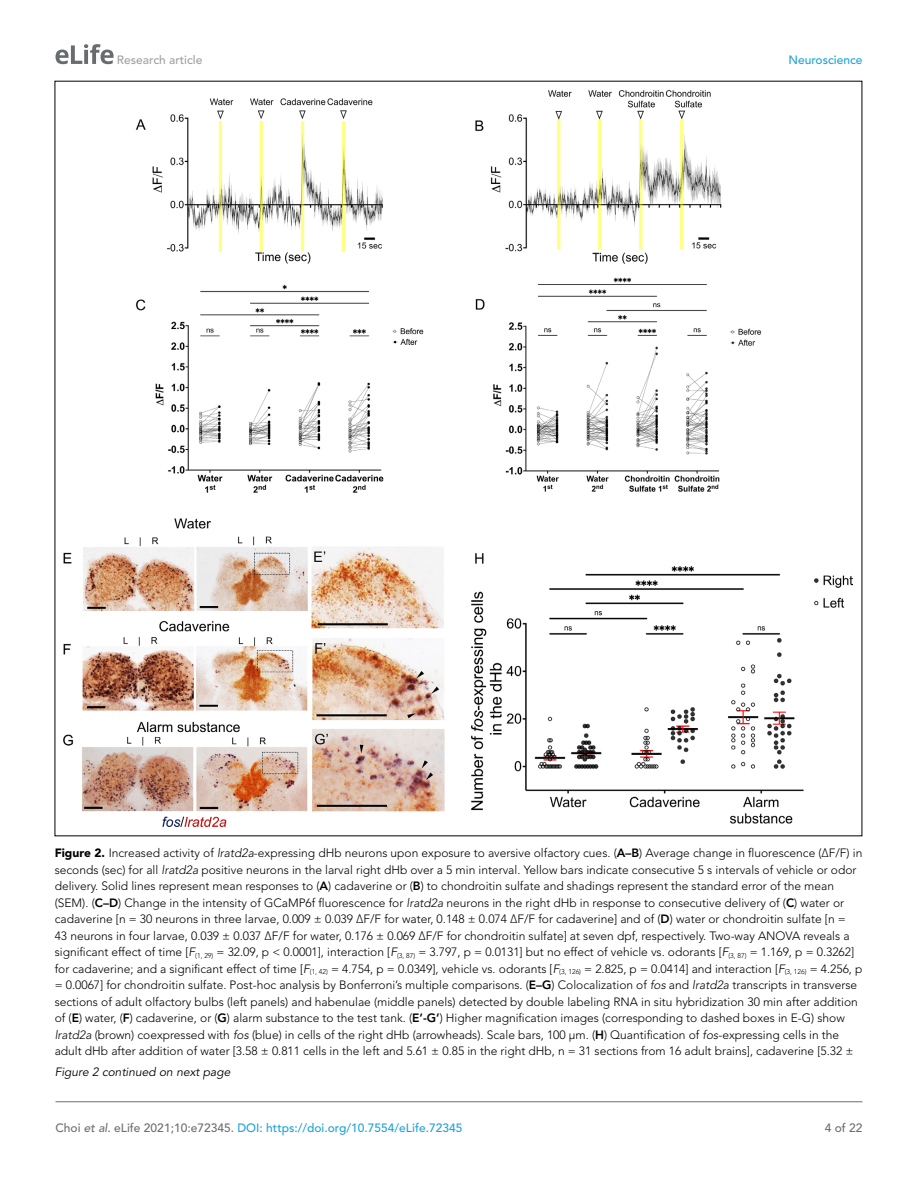
<style>
.page{position:relative;width:918px;height:1188px;background:#fff}
.page>*{position:absolute;margin:0;border:0;box-sizing:border-box;transform-origin:0 0}
.t1{font:300 12px/16.5px "Avenir LT Std";color:#000}
.t2{font:500 12px "Avenir LT Std";color:#1ea4d7}
.t3{font:italic 12px "Avenir LT Std";color:#000}
.t4{font:500 12px "Avenir LT Std";color:#a3a09f}
.t5{font:500 12px "Avenir LT Std";color:#6e6e70}
.s1{font-weight:900}
.s2{font-style:italic}
.s3{font-weight:800}
.s4{color:#6e6e70}
.s5{font-style:italic;color:#6e6e70}
</style>
<div class="page">
<svg style="left:56px;top:44px;width:58px;height:20px"></svg>
<hr style="left:56px;top:1101px;width:806px;height:1px;background:#6e6e70">
<img style="left:64px;top:90px;width:789px;height:737px">
<p class="t4" style="left:117px;top:53px;width:87px">Research article</p>
<p class="t2" style="left:788px;top:53px;width:76px">Neuroscience</p>
<p class="t1" style="left:55px;top:845px;width:809px"><span class="s1">Figure 2.</span> Increased activity of <span class="s2">lratd2a</span>-expressing dHb neurons upon exposure to aversive olfactory cues. (<span class="s3">A–B</span>) Average change in fluorescence (ΔF/F) in seconds (sec) for all <span class="s2">lratd2a</span> positive neurons in the larval right dHb over a 5 min interval. Yellow bars indicate consecutive 5 s intervals of vehicle or odor delivery. Solid lines represent mean responses to (<span class="s3">A</span>) cadaverine or (<span class="s3">B</span>) to chondroitin sulfate and shadings represent the standard error of the mean (SEM). (<span class="s3">C–D</span>) Change in the intensity of GCaMP6f fluorescence for <span class="s2">lratd2a</span> neurons in the right dHb in response to consecutive delivery of (<span class="s3">C</span>) water or cadaverine [n = 30 neurons in three larvae, 0.009 ± 0.039 ΔF/F for water, 0.148 ± 0.074 ΔF/F for cadaverine] and of (<span class="s3">D</span>) water or chondroitin sulfate [n =<br>43 neurons in four larvae, 0.039 ± 0.037 ΔF/F for water, 0.176 ± 0.069 ΔF/F for chondroitin sulfate] at seven dpf, respectively. Two-way ANOVA reveals a significant effect of time [<span class="s2">F</span><sub>(1,</sub> <sub>29)</sub> = 32.09, p &lt; 0.0001], interaction [<span class="s2">F</span><sub>(3,</sub> <sub>87)</sub> = 3.797, p = 0.0131] but no effect of vehicle vs. odorants [<span class="s2">F</span><sub>(3,</sub> <sub>87)</sub> = 1.169, p = 0.3262] for cadaverine; and a significant effect of time [<span class="s2">F</span><sub>(1,</sub> <sub>42)</sub> = 4.754, p = 0.0349], vehicle vs. odorants [<span class="s2">F</span><sub>(3,</sub> <sub>126)</sub> = 2.825, p = 0.0414] and interaction [<span class="s2">F</span><sub>(3,</sub> <sub>126)</sub> = 4.256, p = 0.0067] for chondroitin sulfate. Post-hoc analysis by Bonferroni’s multiple comparisons. (<span class="s3">E–G</span>) Colocalization of <span class="s2">fos</span> and <span class="s2">lratd2a</span> transcripts in transverse sections of adult olfactory bulbs (left panels) and habenulae (middle panels) detected by double labeling RNA in situ hybridization 30 min after addition of (<span class="s3">E</span>) water, (<span class="s3">F</span>) cadaverine, or (<span class="s3">G</span>) alarm substance to the test tank. (<span class="s3">E’-G’</span>) Higher magnification images (corresponding to dashed boxes in E-G) show <span class="s2">lratd2a</span> (brown) coexpressed with <span class="s2">fos</span> (blue) in cells of the right dHb (arrowheads). Scale bars, 100 μm. (<span class="s3">H</span>) Quantification of <span class="s2">fos</span>-expressing cells in the adult dHb after addition of water [3.58 ± 0.811 cells in the left and 5.61 ± 0.85 in the right dHb, n = 31 sections from 16 adult brains], cadaverine [5.32 ±</p>
<p class="t3" style="left:55px;top:1065px;width:177px">Figure 2 continued on next page</p>
<p class="t2" style="left:56px;top:1121px;width:408px"><span class="s4">Choi</span> <span class="s5">et al</span><span class="s4">. eLife 2021;10:e72345.</span> DOI: https://doi.org/10.7554/eLife.72345</p>
<p class="t5" style="left:825px;top:1121px;width:39px">4 of 22</p>
</div>
